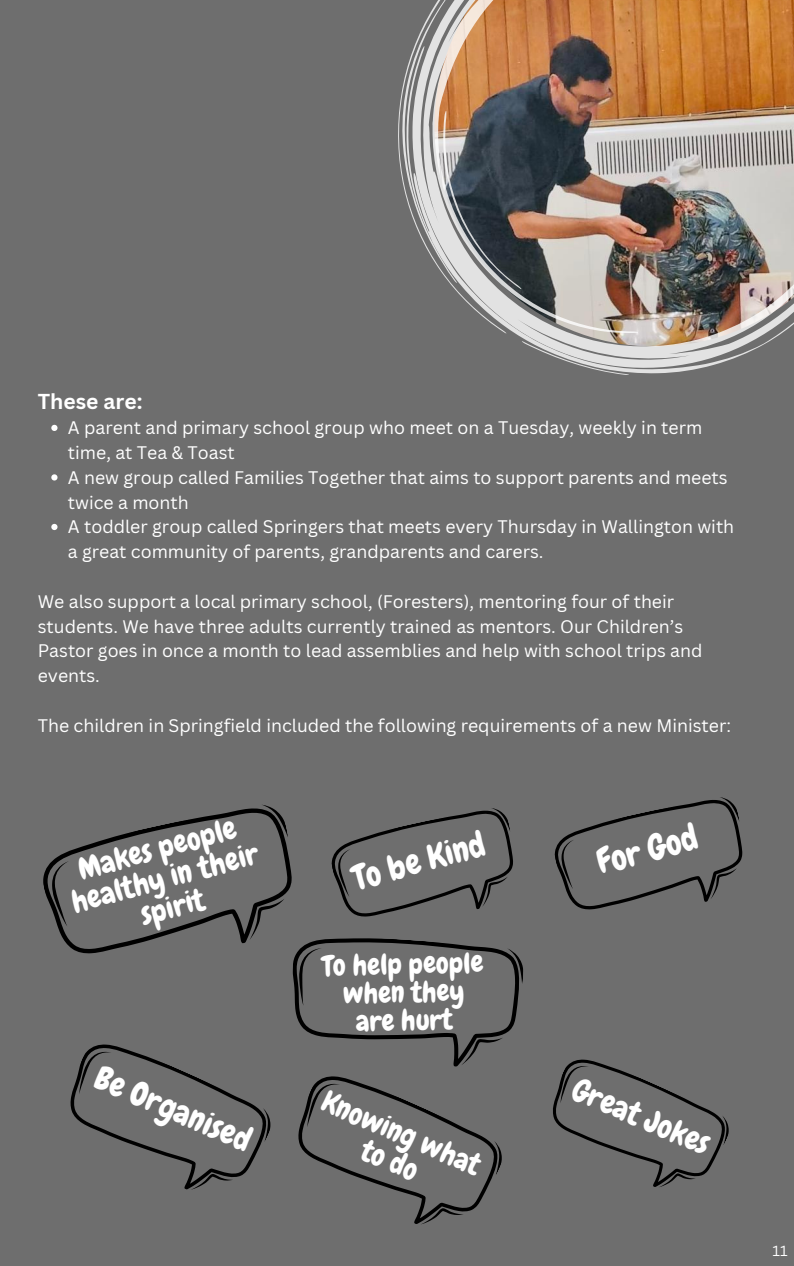
<style>
.page{position:relative;width:794px;height:1266px;background:#fff}
.page>*{position:absolute;margin:0;border:0;box-sizing:border-box;transform-origin:0 0}
.t1{font:34.8px "Chewy";color:#fff}
.t2{font:34.12px "Chewy";color:#fff}
.t3{font:33px "Chewy";color:#fff}
.t4{font:31.88px "Chewy";color:#fff}
.t5{font:30.67px/30.2px "Chewy";color:#fff;text-align:center}
.t6{font:29.7px/29.3px "Chewy";color:#fff;text-align:center}
.t7{font:28.65px/28.2px "Chewy";color:#fff;text-align:center}
.t8{font:700 21px "Canva Sans";color:#fff}
.t9{font:17.7px/24.8px "Canva Sans";color:#fff}
.t10{font:14.25px "Canva Sans";color:#fff}
</style>
<div class="page">
<div style="left:0;top:0;width:793px;height:1266px;background:#6e6e6e"></div>
<svg style="left:398px;top:0;width:386px;height:172px;background:#c8813d"></svg>
<svg style="left:401px;top:0;width:193px;height:46px"></svg>
<img style="left:401px;top:46px;width:392px;height:328px">
<svg style="left:43px;top:809px;width:199px;height:145px"></svg>
<svg style="left:47px;top:861px;width:36px;height:67px"></svg>
<svg style="left:554px;top:797px;width:189px;height:113px"></svg>
<svg style="left:51px;top:425px;width:6px;height:6px"></svg>
<svg style="left:51px;top:474px;width:6px;height:6px"></svg>
<svg style="left:51px;top:524px;width:6px;height:6px"></svg>
<svg style="left:242px;top:804px;width:281px;height:259px"></svg>
<svg style="left:553px;top:1059px;width:176px;height:128px"></svg>
<svg style="left:298px;top:1063px;width:195px;height:161px"></svg>
<svg style="left:302px;top:1077px;width:38px;height:55px"></svg>
<svg style="left:481px;top:1141px;width:21px;height:34px"></svg>
<svg style="left:420px;top:1199px;width:43px;height:26px"></svg>
<svg style="left:70px;top:1031px;width:206px;height:159px"></svg>
<svg style="left:74px;top:1045px;width:37px;height:54px"></svg>
<svg style="left:250px;top:1108px;width:26px;height:34px"></svg>
<svg style="left:190px;top:1165px;width:43px;height:25px"></svg>
<p class="t8" style="left:38px;top:386px;width:106px">These are:</p>
<p class="t9" style="left:68px;top:415px;width:667px">A parent and primary school group who meet on a Tuesday, weekly in term time, at Tea &amp; Toast<br>A new group called Families Together that aims to support parents and meets twice a month<br>A toddler group called Springers that meets every Thursday in Wallington with a great community of parents, grandparents and carers.</p>
<p class="t9" style="left:38px;top:588px;width:665px">We also support a local primary school, (Foresters), mentoring four of their students. We have three adults currently trained as mentors. Our Children’s Pastor goes in once a month to lead assemblies and help with school trips and events.</p>
<p class="t9" style="left:38px;top:712px;width:694px">The children in Springfield included the following requirements of a new Minister:</p>
<h3 class="t5" style="left:60px;top:859px;width:194px;rotate:-15deg">Makes people healthy in their spirit</h3>
<h1 class="t1" style="left:591px;top:841px;width:105px;rotate:-15deg">For God</h1>
<h3 class="t7" style="left:322px;top:951px;width:162px;rotate:-1deg">To help people when they are hurt</h3>
<h3 class="t3" style="left:105px;top:1056px;width:168px;rotate:23deg">Be Organised</h3>
<h2 class="t2" style="left:347px;top:857px;width:137px;rotate:-15deg">To be Kind</h2>
<h3 class="t4" style="left:581px;top:1069px;width:148px;rotate:23deg">Great Jokes</h3>
<h3 class="t6" style="left:329px;top:1086px;width:171px;rotate:23deg">Knowing what to do</h3>
<p class="t10" style="left:772px;top:1240px;width:17px">11</p>
</div>
